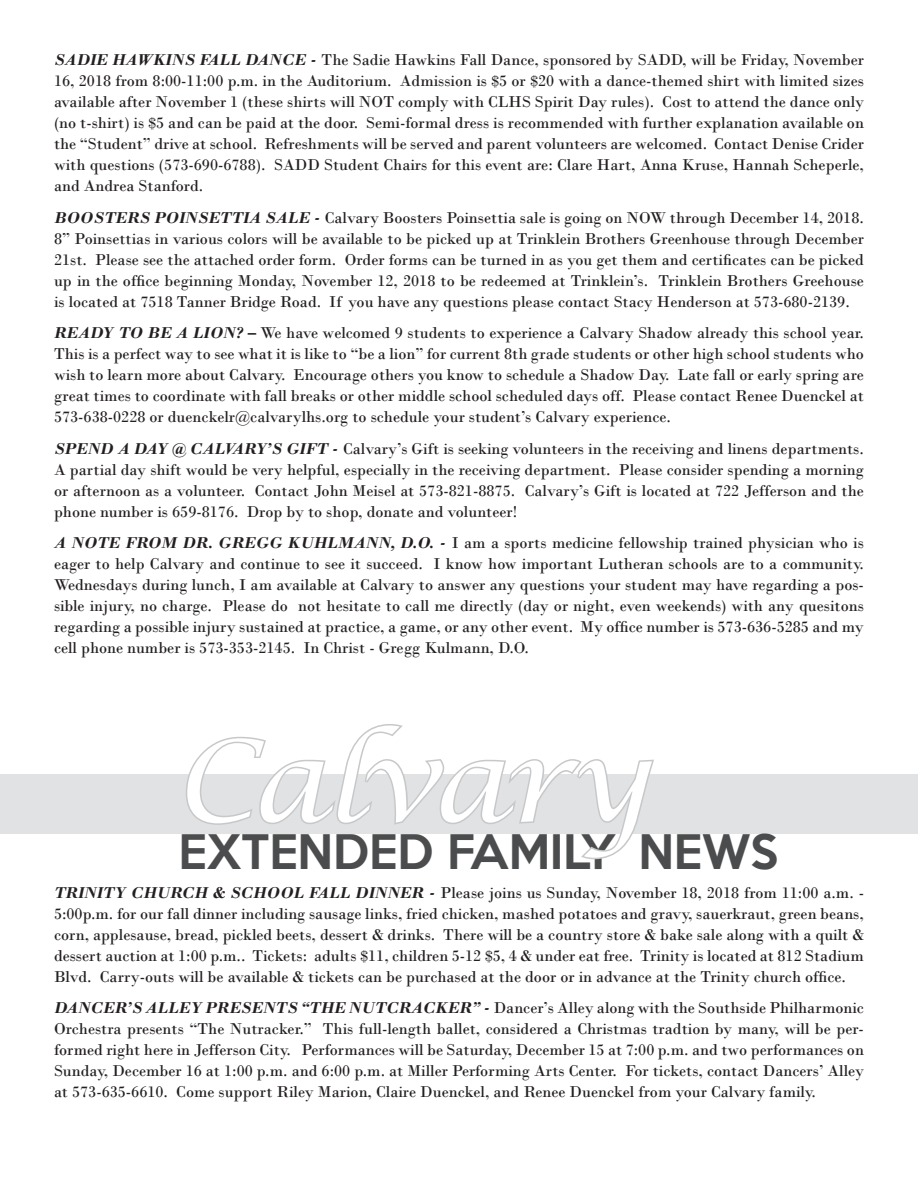
<style>
.page{position:relative;width:918px;height:1188px;background:#fff}
.page>*{position:absolute;margin:0;border:0;box-sizing:border-box;transform-origin:0 0}
.t1{font:italic 112.05px "Lucida Calligraphy";letter-spacing:-.025em;color:#fff}
.Article_Title{font:500 43.5px "Keep Calm";color:#4b4c4d}
.t2{font:16.5px/21px "Bodoni";color:#231f20;text-align:justify}
.s1{font-weight:700;font-style:italic}
</style>
<div class="page">
<div style="left:0;top:774px;width:918px;height:60px;background:#e1e2e4"></div>
<svg style="left:186px;top:724px;width:468px;height:136px"></svg>
<p class="t2" style="left:54px;top:49px;width:812px"><span class="s1">SADIE HAWKINS FALL DANCE -</span> The Sadie Hawkins Fall Dance, sponsored by SADD, will be Friday, November 16, 2018 from 8:00-11:00 p.m. in the Auditorium. Admission is $5 or $20 with a dance-themed shirt with limited sizes available after November 1 (these shirts will NOT comply with CLHS Spirit Day rules). Cost to attend the dance only (no t-shirt) is $5 and can be paid at the door. Semi-formal dress is recommended with further explanation available on the “Student” drive at school. Refreshments will be served and parent volunteers are welcomed. Contact Denise Crider with questions (573-690-6788). SADD Student Chairs for this event are: Clare Hart, Anna Kruse, Hannah Scheperle, and Andrea Stanford.</p>
<p class="t2" style="left:54px;top:207px;width:812px"><span class="s1">BOOSTERS POINSETTIA SALE -</span> Calvary Boosters Poinsettia sale is going on NOW through December 14, 2018.<br>8” Poinsettias in various colors will be available to be picked up at Trinklein Brothers Greenhouse through December 21st. Please see the attached order form. Order forms can be turned in as you get them and certificates can be picked up in the office beginning Monday, November 12, 2018 to be redeemed at Trinklein’s. Trinklein Brothers Greehouse is located at 7518 Tanner Bridge Road. If you have any questions please contact Stacy Henderson at 573-680-2139.</p>
<p class="t2" style="left:54px;top:322px;width:812px"><span class="s1">READY TO BE A LION? –</span> We have welcomed 9 students to experience a Calvary Shadow already this school year.<br>This is a perfect way to see what it is like to “be a lion” for current 8th grade students or other high school students who wish to learn more about Calvary. Encourage others you know to schedule a Shadow Day. Late fall or early spring are great times to coordinate with fall breaks or other middle school scheduled days off. Please contact Renee Duenckel at 573-638-0228 or duenckelr@calvarylhs.org to schedule your student’s Calvary experience.</p>
<p class="t2" style="left:54px;top:438px;width:812px"><span class="s1">SPEND A DAY @ CALVARY’S GIFT -</span> Calvary’s Gift is seeking volunteers in the receiving and linens departments.<br>A partial day shift would be very helpful, especially in the receiving department. Please consider spending a morning or afternoon as a volunteer. Contact John Meisel at 573-821-8875. Calvary’s Gift is located at 722 Jefferson and the phone number is 659-8176. Drop by to shop, donate and volunteer!</p>
<p class="t2" style="left:54px;top:532px;width:812px"><span class="s1">A NOTE FROM DR. GREGG KUHLMANN, D.O. -</span> I am a sports medicine fellowship trained physician who is eager to help Calvary and continue to see it succeed. I know how important Lutheran schools are to a community.<br>Wednesdays during lunch, I am available at Calvary to answer any questions your student may have regarding a pos&shy;sible injury, no charge. Please do not hesitate to call me directly (day or night, even weekends) with any quesitons regarding a possible injury sustained at practice, a game, or any other event. My office number is 573-636-5285 and my cell phone number is 573-353-2145. In Christ - Gregg Kulmann, D.O.</p>
<p class="t1" style="left:174px;top:714px;width:477px">Calvary</p>
<p class="Article_Title" style="left:179px;top:814px;width:601px">EXTENDED FAMILY NEWS</p>
<p class="t2" style="left:54px;top:882px;width:812px"><span class="s1">TRINITY CHURCH &amp; SCHOOL FALL DINNER -</span> Please joins us Sunday, November 18, 2018 from 11:00 a.m. - 5:00p.m. for our fall dinner including sausage links, fried chicken, mashed potatoes and gravy, sauerkraut, green beans, corn, applesause, bread, pickled beets, dessert &amp; drinks. There will be a country store &amp; bake sale along with a quilt &amp; dessert auction at 1:00 p.m.. Tickets: adults $11, children 5-12 $5, 4 &amp; under eat free. Trinity is located at 812 Stadium Blvd. Carry-outs will be available &amp; tickets can be purchased at the door or in advance at the Trinity church office.</p>
<p class="t2" style="left:54px;top:997px;width:812px"><span class="s1">DANCER’S ALLEY PRESENTS “THE NUTCRACKER” -</span> Dancer’s Alley along with the Southside Philharmonic Orchestra presents “The Nutracker.” This full-length ballet, considered a Christmas tradtion by many, will be per&shy;formed right here in Jefferson City. Performances will be Saturday, December 15 at 7:00 p.m. and two performances on Sunday, December 16 at 1:00 p.m. and 6:00 p.m. at Miller Performing Arts Center. For tickets, contact Dancers’ Alley at 573-635-6610. Come support Riley Marion, Claire Duenckel, and Renee Duenckel from your Calvary family.</p>
</div>
